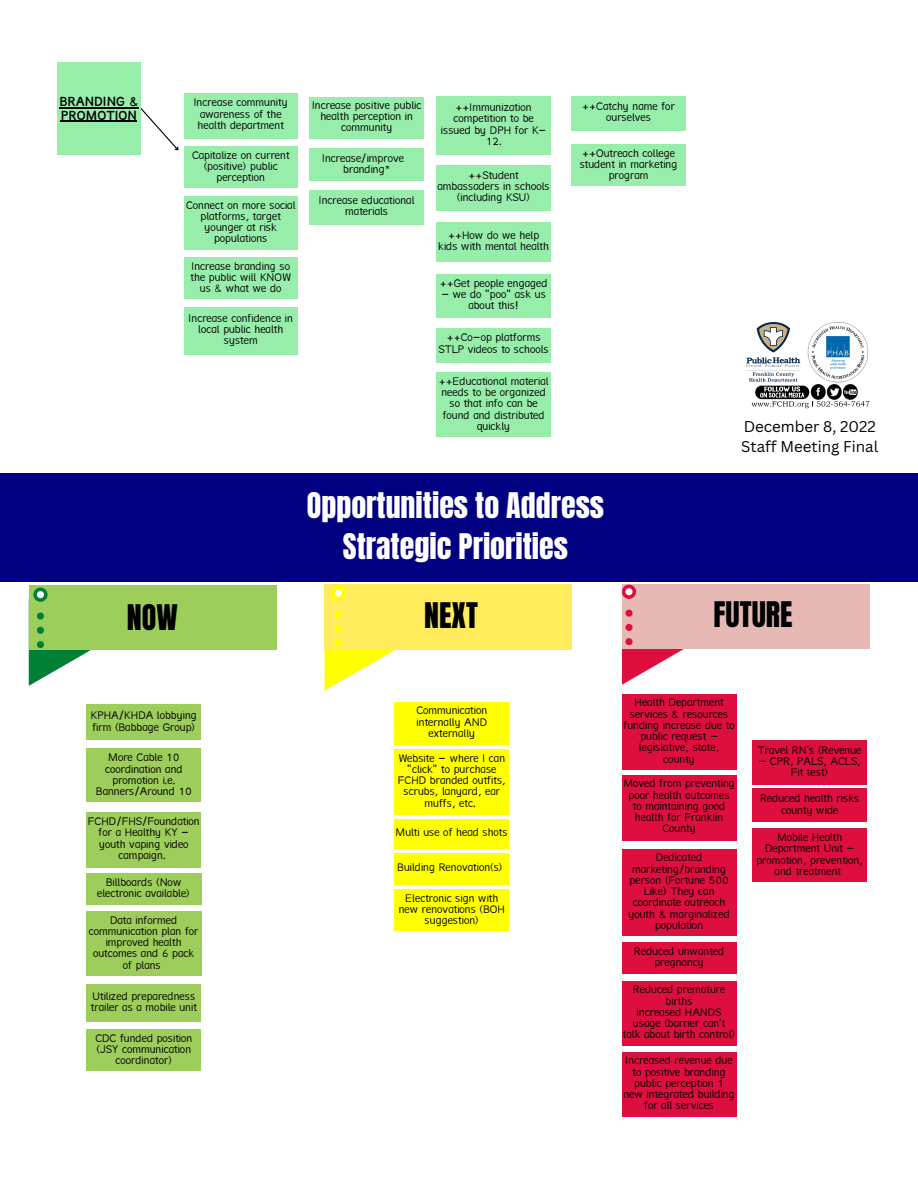
<style>
.page{position:relative;width:918px;height:1188px;background:#fff}
.page>*{position:absolute;margin:0;border:0;box-sizing:border-box;transform-origin:0 0}
.t1{font:30px "Anton";color:#fff}
.t2{font:30px "Anton";color:#000}
.t3{font:500 18px/13.5px "Shuneet";color:#000}
.t4{font:15.15px "Canva Sans";color:#000}
.t5{font:15px/11.2px "Shuneet";color:#000;text-align:center}
</style>
<div class="page">
<div style="left:0;top:473px;width:918px;height:109px;background:#000080"></div>
<svg style="left:29px;top:650px;width:62px;height:36px"></svg>
<div style="left:29px;top:586px;width:247px;height:64px;background:#9dcd5a"></div>
<svg style="left:33px;top:588px;width:15px;height:14px"></svg>
<div style="left:37px;top:591px;width:7px;height:7px;background:#fff;border-radius:50%"></div>
<div style="left:37px;top:613px;width:7px;height:7px;background:#008037;border-radius:50%"></div>
<div style="left:37px;top:627px;width:7px;height:7px;background:#008037;border-radius:50%"></div>
<div style="left:37px;top:641px;width:7px;height:7px;background:#008037;border-radius:50%"></div>
<svg style="left:325px;top:650px;width:70px;height:41px"></svg>
<div style="left:325px;top:584px;width:247px;height:66px;background:#ffeb5b"></div>
<svg style="left:331px;top:586px;width:15px;height:14px"></svg>
<div style="left:335px;top:590px;width:7px;height:7px;background:#fff;border-radius:50%"></div>
<div style="left:335px;top:611px;width:7px;height:7px;background:#ff0;border-radius:50%"></div>
<div style="left:335px;top:625px;width:7px;height:8px;background:#ff0;border-radius:50%"></div>
<div style="left:335px;top:640px;width:7px;height:7px;background:#ff0;border-radius:50%"></div>
<svg style="left:622px;top:648px;width:75px;height:37px"></svg>
<div style="left:622px;top:584px;width:247px;height:64px;background:#e7b9b4"></div>
<div style="left:622px;top:585px;width:14px;height:14px;background:#de0f3f;border-radius:50%"></div>
<div style="left:625px;top:588px;width:8px;height:7px;background:#fff;border-radius:50%"></div>
<div style="left:625px;top:610px;width:8px;height:7px;background:#de0f3f;border-radius:50%"></div>
<div style="left:625px;top:624px;width:8px;height:7px;background:#de0f3f;border-radius:50%"></div>
<div style="left:625px;top:638px;width:8px;height:7px;background:#de0f3f;border-radius:50%"></div>
<img style="left:746px;top:322px;width:124px;height:87px">
<div style="left:184px;top:147px;width:113px;height:41px;background:#97edaa"></div>
<div style="left:57px;top:62px;width:84px;height:93px;background:#97edaa"></div>
<hr style="left:59px;top:107px;width:80px;height:1px;background:#000">
<hr style="left:61px;top:121px;width:76px;height:1px;background:#000">
<div style="left:184px;top:93px;width:113px;height:45px;background:#97edaa"></div>
<svg style="left:140px;top:108px;width:39px;height:43px"></svg>
<div style="left:309px;top:97px;width:115px;height:41px;background:#97edaa"></div>
<div style="left:184px;top:307px;width:113px;height:48px;background:#97edaa"></div>
<div style="left:184px;top:257px;width:113px;height:42px;background:#97edaa"></div>
<div style="left:309px;top:148px;width:115px;height:33px;background:#97edaa"></div>
<div style="left:309px;top:190px;width:115px;height:35px;background:#97edaa"></div>
<div style="left:184px;top:196px;width:113px;height:53px;background:#97edaa"></div>
<div style="left:436px;top:97px;width:115px;height:58px;background:#97edaa"></div>
<div style="left:436px;top:373px;width:115px;height:64px;background:#97edaa"></div>
<div style="left:571px;top:97px;width:115px;height:34px;background:#97edaa"></div>
<div style="left:436px;top:165px;width:115px;height:46px;background:#97edaa"></div>
<div style="left:436px;top:274px;width:115px;height:44px;background:#97edaa"></div>
<div style="left:436px;top:223px;width:115px;height:39px;background:#97edaa"></div>
<div style="left:436px;top:328px;width:115px;height:34px;background:#97edaa"></div>
<div style="left:571px;top:145px;width:115px;height:41px;background:#97edaa"></div>
<div style="left:87px;top:705px;width:114px;height:35px;background:#9dcd5a"></div>
<div style="left:87px;top:749px;width:114px;height:53px;background:#9dcd5a"></div>
<div style="left:87px;top:812px;width:114px;height:55px;background:#9dcd5a"></div>
<div style="left:86px;top:911px;width:115px;height:65px;background:#9dcd5a"></div>
<div style="left:87px;top:984px;width:114px;height:38px;background:#9dcd5a"></div>
<div style="left:395px;top:702px;width:114px;height:43px;background:#ff0"></div>
<div style="left:395px;top:749px;width:114px;height:66px;background:#ff0"></div>
<div style="left:395px;top:819px;width:114px;height:30px;background:#ff0"></div>
<div style="left:395px;top:853px;width:114px;height:32px;background:#ff0"></div>
<div style="left:395px;top:889px;width:114px;height:42px;background:#ff0"></div>
<div style="left:87px;top:1029px;width:114px;height:42px;background:#9dcd5a"></div>
<div style="left:752px;top:740px;width:115px;height:44px;background:#de0f3f"></div>
<div style="left:752px;top:829px;width:115px;height:53px;background:#de0f3f"></div>
<div style="left:622px;top:849px;width:114px;height:87px;background:#de0f3f"></div>
<div style="left:86px;top:874px;width:115px;height:31px;background:#9dcd5a"></div>
<div style="left:622px;top:694px;width:114px;height:75px;background:#de0f3f"></div>
<div style="left:622px;top:775px;width:114px;height:65px;background:#de0f3f"></div>
<div style="left:622px;top:1052px;width:114px;height:64px;background:#de0f3f"></div>
<div style="left:622px;top:981px;width:114px;height:64px;background:#de0f3f"></div>
<div style="left:622px;top:942px;width:114px;height:32px;background:#de0f3f"></div>
<div style="left:752px;top:789px;width:115px;height:33px;background:#de0f3f"></div>
<p class="t3" style="left:59px;top:95px;width:80px">BRANDING &amp;<br>PROMOTION</p>
<p class="t5" style="left:194px;top:97px;width:96px;text-align:left">Increase community awareness of the health department</p>
<p class="t5" style="left:312px;top:100px;width:111px">Increase positive public health perception in community</p>
<p class="t5" style="left:192px;top:149px;width:99px">Capitalize on current (positive) public perception</p>
<p class="t5" style="left:186px;top:199px;width:111px">Connect on more social platforms, target younger at risk populations</p>
<p class="t5" style="left:191px;top:260px;width:102px">Increase branding so the public will KNOW us &amp; what we do</p>
<p class="t5" style="left:189px;top:312px;width:106px">Increase confidence in local public health system</p>
<p class="t5" style="left:322px;top:152px;width:83px">Increase/improve branding*</p>
<p class="t5" style="left:319px;top:194px;width:97px">Increase educational materials</p>
<p class="t5" style="left:441px;top:102px;width:107px">++Immunization competition to be issued by DPH for K-<br>12.</p>
<p class="t5" style="left:438px;top:169px;width:114px">++Student ambassaders in schools (including KSU)</p>
<p class="t5" style="left:438px;top:229px;width:112px">++How do we help kids with mental health</p>
<p class="t5" style="left:440px;top:277px;width:109px">++Get people engaged</p>
<p class="t5" style="left:441px;top:289px;width:106px">- we do "poo" ask us about this!</p>
<p class="t5" style="left:439px;top:332px;width:112px">++Co-op platforms<br>STLP videos to schools</p>
<p class="t5" style="left:439px;top:376px;width:111px">++Educational material needs to be organized so that info can be found and distributed quickly</p>
<p class="t5" style="left:582px;top:101px;width:94px">++Catchy name for ourselves</p>
<p class="t5" style="left:580px;top:147px;width:99px">++Outreach college student in marketing program</p>
<p class="t1" style="left:307px;top:484px;width:299px">Opportunities to Address</p>
<p class="t1" style="left:343px;top:525px;width:227px">Strategic Priorities</p>
<p class="t4" style="left:744px;top:415px;width:134px">December 8, 2022</p>
<p class="t4" style="left:741px;top:436px;width:138px">Staff Meeting Final</p>
<p class="t2" style="left:127px;top:596px;width:52px">NOW</p>
<p class="t2" style="left:424px;top:594px;width:55px">NEXT</p>
<p class="t2" style="left:714px;top:593px;width:80px">FUTURE</p>
<p class="t5" style="left:91px;top:710px;width:108px;text-align:left">KPHA/KHDA lobbying firm (Babbage Group)</p>
<p class="t5" style="left:96px;top:752px;width:97px">More Cable 10 coordination and promotion i.e.<br>Banners/Around 10</p>
<p class="t5" style="left:88px;top:816px;width:113px">FCHD/FHS/Foundation for a Healthy KY - youth vaping video campaign.</p>
<p class="t5" style="left:97px;top:877px;width:95px">Billboards (Now electronic available)</p>
<p class="t5" style="left:89px;top:914px;width:111px">Data informed communication plan for improved health outcomes and 6 pack of plans</p>
<p class="t5" style="left:91px;top:990px;width:108px;text-align:left">Utilized preparedness trailer as a mobile unit</p>
<p class="t5" style="left:95px;top:1032px;width:99px">CDC funded position (JSY communication coordinator)</p>
<p class="t5" style="left:416px;top:705px;width:72px">Communication internally AND externally</p>
<p class="t5" style="left:398px;top:752px;width:109px">Website - where I can "click" to purchase<br>FCHD branded outfits, scrubs, lanyard, ear muffs, etc.</p>
<p class="t5" style="left:396px;top:826px;width:114px">Multi use of head shots</p>
<p class="t5" style="left:397px;top:862px;width:107px">Building Renovation(s)</p>
<p class="t5" style="left:399px;top:892px;width:108px">Electronic sign with new renovations (BOH suggestion)</p>
<p class="t5" style="left:623px;top:697px;width:113px">Health Department services &amp; resources funding increase due to public request - legislative, state, county</p>
<p class="t5" style="left:623px;top:778px;width:113px">Moved from preventing poor health outcomes to maintaining good health for Franklin<br>County</p>
<p class="t5" style="left:628px;top:852px;width:103px">Dedicated marketing/branding person (Fortune 500<br>Like) They can coordinate outreach youth &amp; marginalized population</p>
<p class="t5" style="left:634px;top:945px;width:92px">Reduced unwanted pregnancy</p>
<p class="t5" style="left:633px;top:984px;width:94px">Reduced premature births</p>
<p class="t5" style="left:623px;top:1006px;width:114px">increased HANDS usage (barrier can't talk about birth control)</p>
<p class="t5" style="left:623px;top:1055px;width:113px">Increased revenue due to positive branding public perception 1 new integrated building for all services</p>
<p class="t5" style="left:758px;top:744px;width:105px">Travel RN's (Revenue</p>
<p class="t5" style="left:759px;top:756px;width:104px">- CPR, PALS, ACLS,<br>Fit test)</p>
<p class="t5" style="left:760px;top:793px;width:101px">Reduced health risks county wide</p>
<p class="t5" style="left:756px;top:832px;width:108px">Mobile Health<br>Department Unit - promotion, prevention, and treatment</p>
</div>
